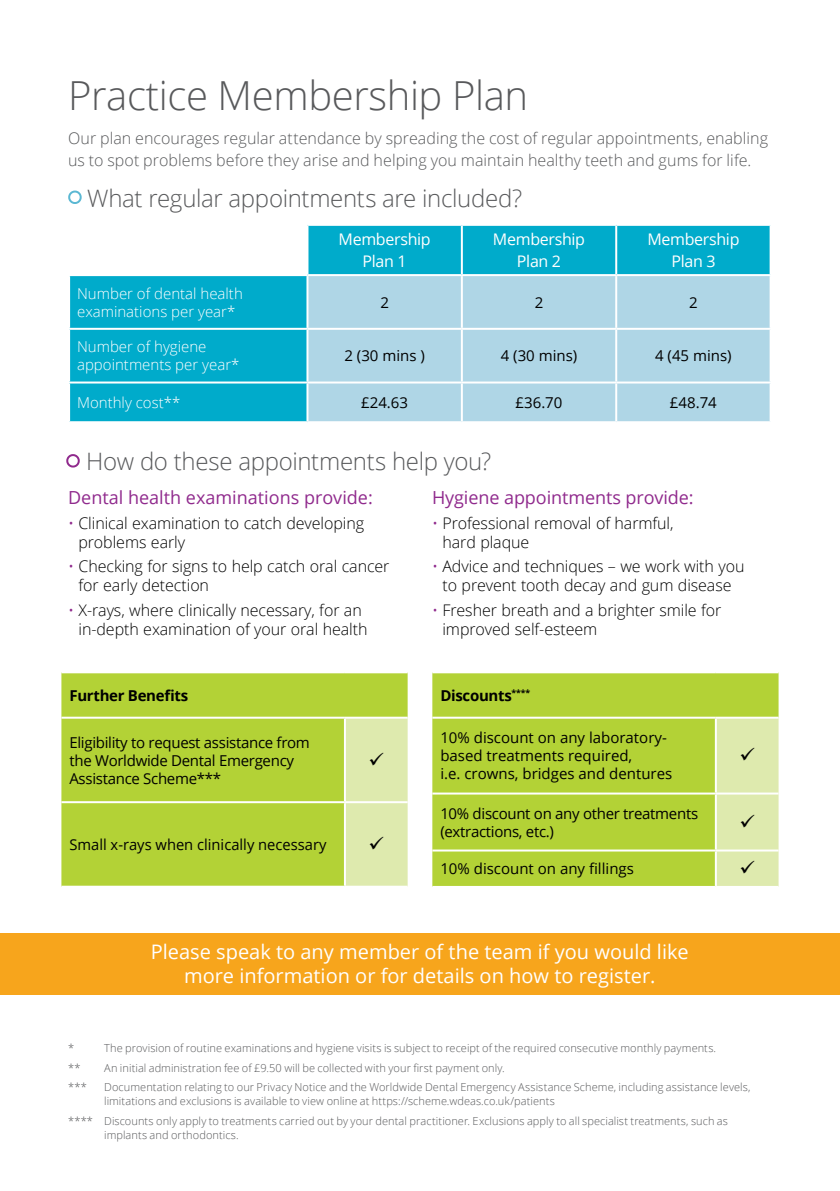
<style>
.page{position:relative;width:840px;height:1191px;background:#fff}
.page>*{position:absolute;margin:0;border:0;box-sizing:border-box;transform-origin:0 0}
.t1{font:300 40px "Open Sans";letter-spacing:-.01em;color:#58595b}
.t2{font:300 24px "Open Sans";letter-spacing:-.015em;color:#58595b}
.t3{font:20px/24px "Open Sans";color:#fff;text-align:center}
.t4{font:18px "Open Sans";color:#902a8d}
.t5{font:300 16px/19px "Open Sans";letter-spacing:-.005em;color:#000}
.t6{font:300 16px/22px "Open Sans";letter-spacing:.005em;color:#58595b}
.t7{font:16px/22px "Open Sans";letter-spacing:-.02em;color:#fff;text-align:center}
.t8{font:15px/18px "Open Sans";color:#000}
.t9{font:15px/18px "Open Sans";letter-spacing:-.02em;color:#000}
.t10{font:300 15px/18px "Open Sans";color:#fff}
.t11{font:700 15px "Open Sans";letter-spacing:-.02em;color:#000}
.t12{font:300 11px/14px "Open Sans";letter-spacing:.005em;color:#58595b}
.s1{color:#902a8d}
</style>
<div class="page">
<div style="left:0;top:933px;width:839px;height:62px;background:#f7a51c"></div>
<svg style="left:70px;top:226px;width:699px;height:195px;fill:#00abcb"></svg>
<div style="left:308px;top:276px;width:461px;height:145px;background:#afd6e6"></div>
<hr style="left:306px;top:226px;width:2px;height:48px;background:#fff">
<hr style="left:460px;top:226px;width:2px;height:48px;background:#fff">
<hr style="left:615px;top:226px;width:2px;height:48px;background:#fff">
<hr style="left:68px;top:274px;width:239px;height:2px;background:#fff">
<hr style="left:307px;top:274px;width:154px;height:2px;background:#fff">
<hr style="left:306px;top:276px;width:2px;height:52px;background:#fff">
<hr style="left:461px;top:274px;width:155px;height:2px;background:#fff">
<hr style="left:460px;top:276px;width:2px;height:52px;background:#fff">
<hr style="left:616px;top:274px;width:155px;height:2px;background:#fff">
<hr style="left:615px;top:276px;width:2px;height:52px;background:#fff">
<hr style="left:68px;top:328px;width:239px;height:2px;background:#fff">
<hr style="left:307px;top:328px;width:154px;height:2px;background:#fff">
<hr style="left:306px;top:330px;width:2px;height:51px;background:#fff">
<hr style="left:461px;top:328px;width:155px;height:2px;background:#fff">
<hr style="left:460px;top:330px;width:2px;height:51px;background:#fff">
<hr style="left:616px;top:328px;width:155px;height:2px;background:#fff">
<hr style="left:615px;top:330px;width:2px;height:51px;background:#fff">
<hr style="left:68px;top:381px;width:239px;height:2px;background:#fff">
<hr style="left:307px;top:381px;width:154px;height:2px;background:#fff">
<hr style="left:306px;top:383px;width:2px;height:38px;background:#fff">
<hr style="left:461px;top:381px;width:155px;height:2px;background:#fff">
<hr style="left:460px;top:383px;width:2px;height:38px;background:#fff">
<hr style="left:616px;top:381px;width:155px;height:2px;background:#fff">
<hr style="left:615px;top:383px;width:2px;height:38px;background:#fff">
<div style="left:61px;top:673px;width:346px;height:212px;background:#b3d236"></div>
<hr style="left:61px;top:716px;width:284px;height:2px;background:#fff">
<hr style="left:345px;top:716px;width:62px;height:2px;background:#fff">
<hr style="left:344px;top:718px;width:2px;height:83px;background:#fff">
<hr style="left:61px;top:801px;width:284px;height:2px;background:#fff">
<hr style="left:344px;top:803px;width:2px;height:82px;background:#fff">
<div style="left:432px;top:673px;width:346px;height:213px;background:#b3d236"></div>
<hr style="left:432px;top:716px;width:283px;height:2px;background:#fff">
<hr style="left:715px;top:716px;width:63px;height:2px;background:#fff">
<hr style="left:714px;top:718px;width:2px;height:74px;background:#fff">
<hr style="left:432px;top:792px;width:283px;height:2px;background:#fff">
<hr style="left:714px;top:794px;width:2px;height:55px;background:#fff">
<hr style="left:432px;top:849px;width:283px;height:2px;background:#fff">
<hr style="left:714px;top:851px;width:2px;height:35px;background:#fff">
<div style="left:345px;top:718px;width:62px;height:168px;background:#deeaae"></div>
<svg style="left:715px;top:717px;width:63px;height:170px"></svg>
<h1 class="t1" style="left:68px;top:68px;width:461px">Practice Membership Plan</h1>
<h3 class="t6" style="left:68px;top:126px;width:701px">Our plan encourages regular attendance by spreading the cost of regular appointments, enabling us to spot problems before they arise and helping you maintain healthy teeth and gums for life.</h3>
<h2 class="t2" style="left:69px;top:182px;width:455px"><sup>●</sup> What regular appointments are included?</h2>
<h3 class="t7" style="left:338px;top:228px;width:94px">Membership<br>Plan 1</h3>
<h3 class="t7" style="left:492px;top:228px;width:94px">Membership<br>Plan 2</h3>
<h3 class="t7" style="left:647px;top:228px;width:94px">Membership<br>Plan 3</h3>
<h3 class="t10" style="left:77px;top:284px;width:167px">Number of dental health examinations per year*</h3>
<h3 class="t8" style="left:380px;top:293px;width:10px">2</h3>
<h3 class="t8" style="left:534px;top:293px;width:10px">2</h3>
<h3 class="t8" style="left:688px;top:293px;width:10px">2</h3>
<h3 class="t10" style="left:77px;top:337px;width:164px">Number of hygiene appointments per year*</h3>
<h3 class="t8" style="left:344px;top:346px;width:82px">2 (30 mins )</h3>
<h3 class="t8" style="left:500px;top:346px;width:78px">4 (30 mins)</h3>
<h3 class="t8" style="left:654px;top:346px;width:78px">4 (45 mins)</h3>
<h3 class="t10" style="left:77px;top:393px;width:105px">Monthly cost**</h3>
<h3 class="t8" style="left:361px;top:393px;width:48px">£24.63</h3>
<h3 class="t8" style="left:515px;top:393px;width:48px">£36.70</h3>
<h3 class="t8" style="left:669px;top:393px;width:48px">£48.74</h3>
<h2 class="t2" style="left:67px;top:445px;width:426px"><sup>●</sup> How do these appointments help you?</h2>
<h3 class="t4" style="left:68px;top:485px;width:306px">Dental health examinations provide:</h3>
<h3 class="t5" style="left:78px;top:513px;width:287px;text-indent:-10px"><span class="s1">•</span> Clinical examination to catch developing problems early</h3>
<h3 class="t5" style="left:78px;top:556px;width:312px;text-indent:-10px"><span class="s1">•</span> Checking for signs to help catch oral cancer for early detection</h3>
<h3 class="t5" style="left:78px;top:600px;width:290px;text-indent:-10px"><span class="s1">•</span> X-rays, where clinically necessary, for an in-depth examination of your oral health</h3>
<h3 class="t4" style="left:432px;top:485px;width:263px">Hygiene appointments provide:</h3>
<h3 class="t5" style="left:442px;top:513px;width:232px;text-indent:-10px"><span class="s1">•</span> Professional removal of harmful, hard plaque</h3>
<h3 class="t5" style="left:432px;top:556px;width:314px;text-align:center"><span class="s1">•</span> Advice and techniques – we work with you to prevent tooth decay and gum disease</h3>
<h3 class="t5" style="left:442px;top:600px;width:280px;text-indent:-10px"><span class="s1">•</span> Fresher breath and a brighter smile for improved self-esteem</h3>
<h3 class="t11" style="left:69px;top:684px;width:120px">Further Benefits</h3>
<h3 class="t9" style="left:69px;top:733px;width:242px">Eligibility to request assistance from the Worldwide Dental Emergency<br>Assistance Scheme***</h3>
<h3 class="t8" style="left:69px;top:835px;width:258px">Small x-rays when clinically necessary</h3>
<h3 class="t11" style="left:440px;top:684px;width:91px">Discounts<sup>****</sup></h3>
<h3 class="t8" style="left:440px;top:728px;width:233px">10% discount on any laboratory&shy;based treatments required,<br>i.e. crowns, bridges and dentures</h3>
<h3 class="t9" style="left:440px;top:804px;width:259px">10% discount on any other treatments (extractions, etc.)</h3>
<h3 class="t8" style="left:440px;top:859px;width:195px">10% discount on any fillings</h3>
<h3 class="t3" style="left:151px;top:939px;width:539px">Please speak to any member of the team if you would like more information or for details on how to register.</h3>
<p class="t12" style="left:68px;top:1040px;width:8px">*</p>
<p class="t12" style="left:104px;top:1040px;width:613px">The provision of routine examinations and hygiene visits is subject to receipt of the required consecutive monthly payments.</p>
<p class="t12" style="left:68px;top:1060px;width:14px">**</p>
<p class="t12" style="left:104px;top:1060px;width:402px">An initial administration fee of £9.50 will be collected with your first payment only.</p>
<p class="t12" style="left:68px;top:1080px;width:20px">***</p>
<p class="t12" style="left:104px;top:1080px;width:647px">Documentation relating to our Privacy Notice and the Worldwide Dental Emergency Assistance Scheme, including assistance levels, limitations and exclusions is available to view online at https://scheme.wdeas.co.uk/patients</p>
<p class="t12" style="left:104px;top:1113px;width:625px;text-indent:-36px">**** Discounts only apply to treatments carried out by your dental practitioner. Exclusions apply to all specialist treatments, such as implants and orthodontics.</p>
</div>
